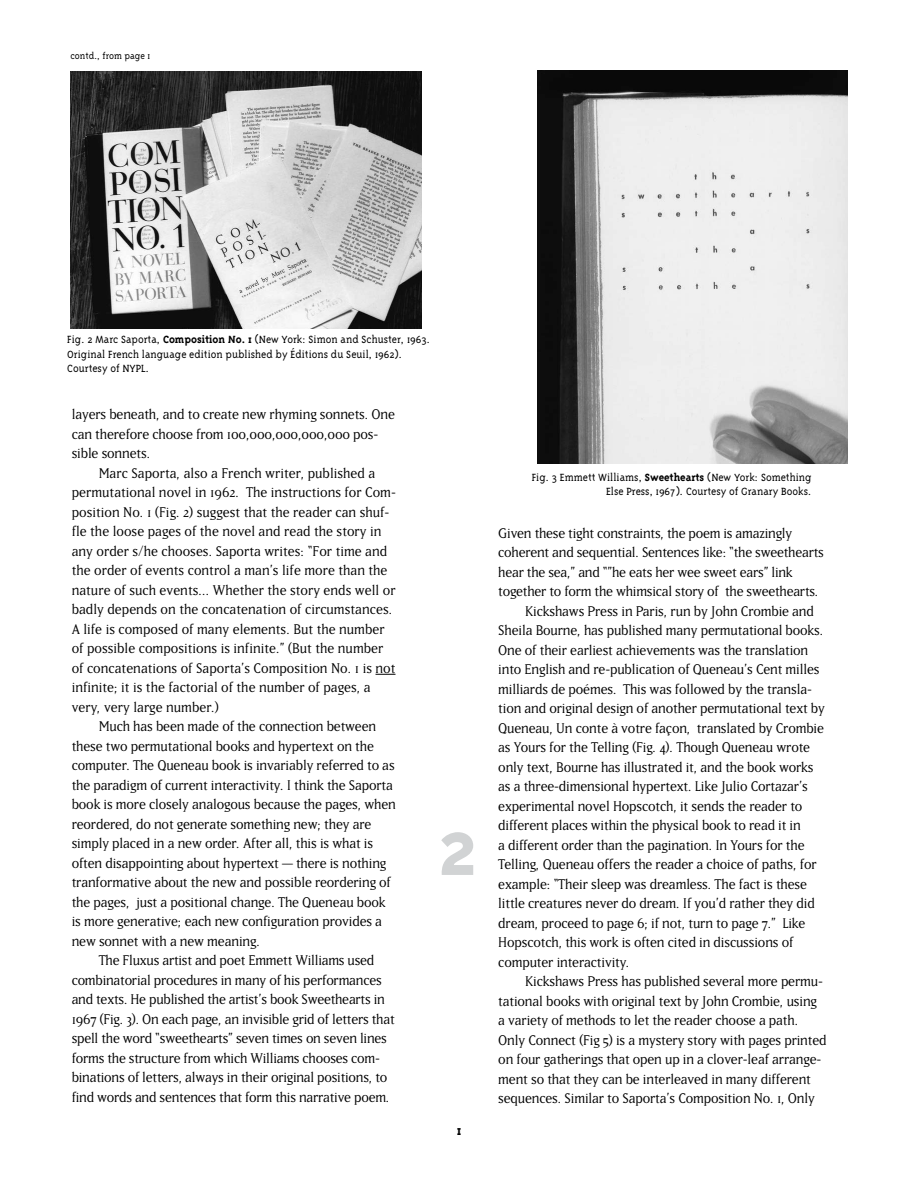
<style>
.page{position:relative;width:918px;height:1188px;background:#fff}
.page>*{position:absolute;margin:0;border:0;box-sizing:border-box;transform-origin:0 0}
.t1{font:700 90px "Triplex Serif";color:#d1d3d4}
.t2{font:16.5px/19.5px "Matrix";letter-spacing:-.01em;color:#000}
.t3{font:700 15px "Triplex Serif";color:#000}
.t4{font:300 12px/14.4px "Triplex Serif";color:#000}
.t5{font:300 10.5px "Triplex Serif";color:#000}
.s1{font-weight:700}
</style>
<div class="page">
<svg style="left:376px;top:674px;width:20px;height:1px"></svg>
<img style="left:70px;top:72px;width:351px;height:256px">
<img style="left:538px;top:70px;width:310px;height:393px">
<p class="t5" style="left:70px;top:50px;width:81px">contd., from page 1</p>
<p class="t4" style="left:67px;top:332px;width:364px">Fig. 2 Marc Saporta, <span class="s1">Composition No. 1</span> (New York: Simon and Schuster, 1963.<br>Original French language edition published by Éditions du Seuil, 1962).<br>Courtesy of NYPL.</p>
<p class="t2" style="left:72px;top:405px;width:325px">layers beneath, and to create new rhyming sonnets. One can therefore choose from 100,000,000,000,000 pos&shy;sible sonnets.</p>
<p class="t2" style="left:72px;top:463px;width:326px;text-indent:27px">Marc Saporta, also a French writer, published a permutational novel in 1962. The instructions for Com&shy;position No. 1 (Fig. 2) suggest that the reader can shuf&shy;fle the loose pages of the novel and read the story in any order s/he chooses. Saporta writes: “For time and the order of events control a man’s life more than the nature of such events... Whether the story ends well or badly depends on the concatenation of circumstances.<br>A life is composed of many elements. But the number of possible compositions is infinite.” (But the number of concatenations of Saporta’s Composition No. 1 is not infinite; it is the factorial of the number of pages, a very, very large number.)</p>
<p class="t2" style="left:72px;top:717px;width:326px;text-indent:27px">Much has been made of the connection between these two permutational books and hypertext on the computer. The Queneau book is invariably referred to as the paradigm of current interactivity. I think the Saporta book is more closely analogous because the pages, when reordered, do not generate something new; they are simply placed in a new order. After all, this is what is often disappointing about hypertext — there is nothing tranformative about the new and possible reordering of the pages, just a positional change. The Queneau book is more generative; each new configuration provides a new sonnet with a new meaning.</p>
<p class="t2" style="left:72px;top:951px;width:325px;text-indent:27px">The Fluxus artist and poet Emmett Williams used combinatorial procedures in many of his performances and texts. He published the artist’s book Sweethearts in 1967 (Fig. 3). On each page, an invisible grid of letters that spell the word “sweethearts” seven times on seven lines forms the structure from which Williams chooses com&shy;binations of letters, always in their original positions, to find words and sentences that form this narrative poem.</p>
<h1 class="t1" style="left:437px;top:796px;width:42px">2</h1>
<p class="t3" style="left:457px;top:1122px;width:6px">1</p>
<p class="t4" style="left:532px;top:470px;width:281px;text-align:right">Fig. 3 Emmett Williams, <span class="s1">Sweethearts</span> (New York: Something<br>Else Press, 1967). Courtesy of Granary Books.</p>
<p class="t2" style="left:498px;top:523px;width:295px">Given these tight constraints, the poem is amazingly</p>
<p class="t2" style="left:498px;top:543px;width:327px">coherent and sequential. Sentences like: “the sweethearts</p>
<p class="t2" style="left:498px;top:562px;width:296px">hear the sea,” and “”he eats her wee sweet ears” link</p>
<p class="t2" style="left:498px;top:582px;width:322px">together to form the whimsical story of the sweethearts.</p>
<p class="t2" style="left:525px;top:601px;width:290px">Kickshaws Press in Paris, run by John Crombie and</p>
<p class="t2" style="left:498px;top:621px;width:327px">Sheila Bourne, has published many permutational books.</p>
<p class="t2" style="left:498px;top:640px;width:312px">One of their earliest achievements was the translation</p>
<p class="t2" style="left:498px;top:660px;width:323px">into English and re-publication of Queneau’s Cent milles</p>
<p class="t2" style="left:498px;top:679px;width:315px">milliards de poémes. This was followed by the transla-</p>
<p class="t2" style="left:498px;top:699px;width:328px">tion and original design of another permutational text by</p>
<p class="t2" style="left:498px;top:718px;width:327px">Queneau, Un conte à votre façon, translated by Crombie</p>
<p class="t2" style="left:498px;top:738px;width:313px">as Yours for the Telling (Fig. 4). Though Queneau wrote</p>
<p class="t2" style="left:498px;top:757px;width:317px">only text, Bourne has illustrated it, and the book works</p>
<p class="t2" style="left:498px;top:777px;width:311px">as a three-dimensional hypertext. Like Julio Cortazar’s</p>
<p class="t2" style="left:498px;top:796px;width:306px">experimental novel Hopscotch, it sends the reader to</p>
<p class="t2" style="left:498px;top:816px;width:304px">different places within the physical book to read it in</p>
<p class="t2" style="left:498px;top:835px;width:308px">a different order than the pagination. In Yours for the</p>
<p class="t2" style="left:498px;top:855px;width:320px">Telling, Queneau offers the reader a choice of paths, for</p>
<p class="t2" style="left:498px;top:874px;width:310px">example: “Their sleep was dreamless. The fact is these</p>
<p class="t2" style="left:498px;top:894px;width:318px">little creatures never do dream. If you’d rather they did</p>
<p class="t2" style="left:498px;top:913px;width:309px">dream, proceed to page 6; if not, turn to page 7.” Like</p>
<p class="t2" style="left:498px;top:933px;width:297px">Hopscotch, this work is often cited in discussions of</p>
<p class="t2" style="left:498px;top:952px;width:133px">computer interactivity.</p>
<p class="t2" style="left:525px;top:972px;width:299px">Kickshaws Press has published several more permu-</p>
<p class="t2" style="left:498px;top:991px;width:320px">tational books with original text by John Crombie, using</p>
<p class="t2" style="left:498px;top:1011px;width:302px">a variety of methods to let the reader choose a path.</p>
<p class="t2" style="left:498px;top:1030px;width:330px">Only Connect (Fig 5) is a mystery story with pages printed</p>
<p class="t2" style="left:498px;top:1050px;width:325px">on four gatherings that open up in a clover-leaf arrange-</p>
<p class="t2" style="left:498px;top:1069px;width:314px">ment so that they can be interleaved in many different</p>
<p class="t2" style="left:498px;top:1089px;width:318px">sequences. Similar to Saporta’s Composition No. 1, Only</p>
</div>
